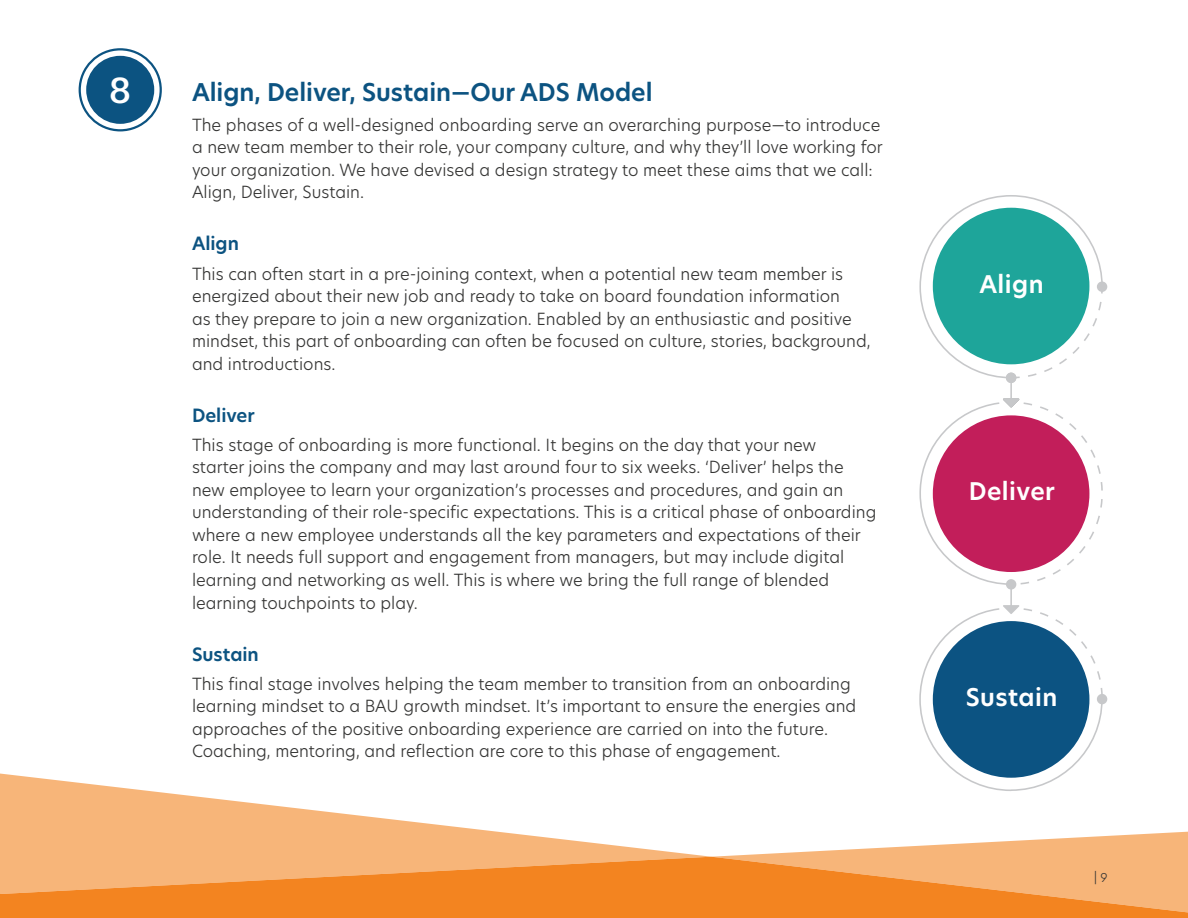
<style>
.page{position:relative;width:1188px;height:918px;background:#fff}
.page>*{position:absolute;margin:0;border:0;box-sizing:border-box;transform-origin:0 0}
.H2_Subheader{font:500 36px "Forma DJR Display";color:#fff}
.h3_Title{font:600 24px "New Hero";color:#0c5381}
.t1{font:600 24px "New Hero";letter-spacing:.02em;color:#fff}
.t2{font:600 18px "New Hero";color:#0c5381}
.paragraph{font:300 16.5px/22.5px "New Hero";color:#353534}
.t3{font:300 12px "New Hero";color:#353534}
</style>
<div class="page">
<svg style="left:0;top:773px;width:711px;height:84px"></svg>
<svg style="left:711px;top:831px;width:477px;height:26px"></svg>
<svg style="left:0;top:857px;width:1188px;height:61px;background:#f49540"></svg>
<div style="left:86px;top:56px;width:68px;height:68px;background:#0c5381;border-radius:50%"></div>
<div style="left:79px;top:48px;width:83px;height:83px;border:2px solid #0c5381;border-radius:50%"></div>
<svg style="left:919px;top:195px;width:188px;height:596px"></svg>
<div style="left:933px;top:621px;width:156px;height:157px;background:#0c5382;border-radius:50%"></div>
<div style="left:933px;top:208px;width:156px;height:156px;background:#1ea59a;border-radius:50%"></div>
<h2 class="H2_Subheader" style="left:110px;top:68px;width:21px">8</h2>
<p class="h3_Title" style="left:192px;top:76px;width:462px">Align, Deliver, Sustain—Our ADS Model</p>
<p class="paragraph" style="left:192px;top:113px;width:692px">The phases of a well-designed onboarding serve an overarching purpose—to introduce a new team member to their role, your company culture, and why they’ll love working for your organization. We have devised a design strategy to meet these aims that we call:<br>Align, Deliver, Sustain.</p>
<h3 class="t2" style="left:192px;top:231px;width:48px">Align</h3>
<p class="paragraph" style="left:192px;top:262px;width:680px">This can often start in a pre-joining context, when a potential new team member is energized about their new job and ready to take on board foundation information<br>as they prepare to join a new organization. Enabled by an enthusiastic and positive mindset, this part of onboarding can often be focused on culture, stories, background, and introductions.</p>
<h3 class="t2" style="left:192px;top:403px;width:64px">Deliver</h3>
<p class="paragraph" style="left:192px;top:433px;width:686px">This stage of onboarding is more functional. It begins on the day that your new<br>starter joins the company and may last around four to six weeks. ‘Deliver’ helps the new employee to learn your organization’s processes and procedures, and gain an understanding of their role-specific expectations. This is a critical phase of onboarding where a new employee understands all the key parameters and expectations of their role. It needs full support and engagement from managers, but may include digital learning and networking as well. This is where we bring the full range of blended learning touchpoints to play.</p>
<h3 class="t2" style="left:192px;top:642px;width:68px">Sustain</h3>
<p class="paragraph" style="left:192px;top:672px;width:666px">This final stage involves helping the team member to transition from an onboarding learning mindset to a BAU growth mindset. It’s important to ensure the energies and approaches of the positive onboarding experience are carried on into the future.<br>Coaching, mentoring, and reflection are core to this phase of engagement.</p>
<h2 class="t1" style="left:979px;top:268px;width:66px">Align</h2>
<h2 class="t1" style="left:969px;top:475px;width:88px">Deliver</h2>
<h2 class="t1" style="left:966px;top:681px;width:93px">Sustain</h2>
<p class="t3" style="left:1094px;top:870px;width:15px">| 9</p>
</div>
